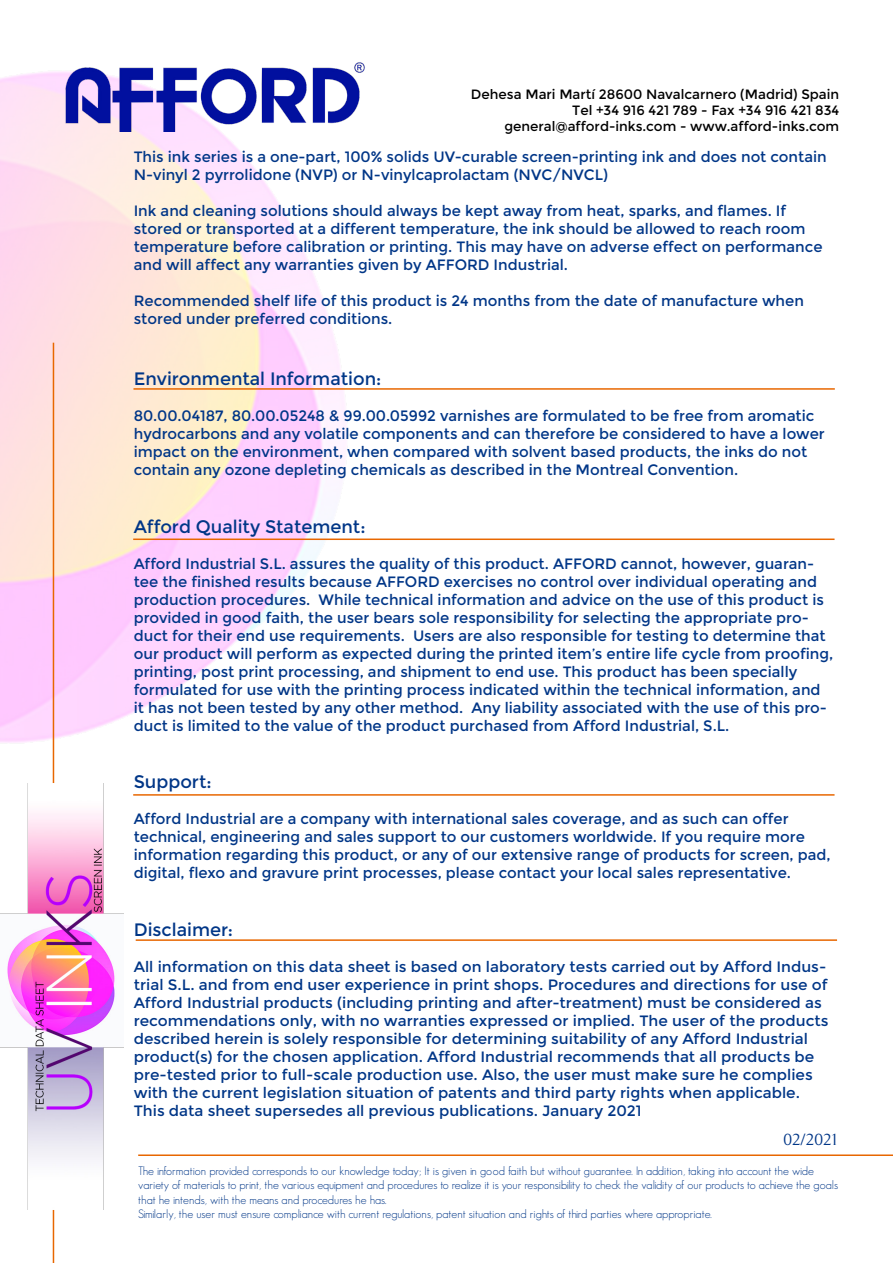
<style>
.page{position:relative;width:893px;height:1263px;background:#fff}
.page>*{position:absolute;margin:0;border:0;box-sizing:border-box;transform-origin:0 0}
.t1{font:18px "Montserrat";color:#003687}
.t2{font:16.5px "Timeless";color:#003687}
.t3{font:15px/18px "Montserrat";color:#003687}
.t4{font:13.5px/16.2px "Montserrat";color:#000;text-align:right}
.t5{font:300 12px/14.4px "Geosans";color:#003687}
</style>
<div class="page">
<img style="left:0;top:71px;width:346px;height:713px">
<img style="left:55px;top:62px;width:310px;height:69px">
<hr style="left:133px;top:388px;width:702px;height:2px;background:#e86700">
<hr style="left:133px;top:538px;width:701px;height:2px;background:#e86700">
<hr style="left:133px;top:794px;width:701px;height:2px;background:#e86700">
<hr style="left:53px;top:343px;width:1px;height:920px;background:#e86700">
<img style="left:0;top:784px;width:123px;height:425px">
<hr style="left:136px;top:939px;width:701px;height:2px;background:#e86700">
<hr style="left:138px;top:1154px;width:755px;height:2px;background:#e86700">
<p class="t4" style="left:471px;top:86px;width:370px">Dehesa Mari Martí 28600 Navalcarnero (Madrid) Spain<br>Tel +34 916 421 789 - Fax +34 916 421 834 general@afford-inks.com - www.afford-inks.com</p>
<p class="t3" style="left:134px;top:148px;width:694px">This ink series is a one-part, 100% solids UV-curable screen-printing ink and does not contain<br>N-vinyl‐2‐pyrrolidone (NVP) or N-vinylcaprolactam (NVC/NVCL)</p>
<p class="t3" style="left:134px;top:202px;width:690px">Ink and cleaning solutions should always be kept away from heat, sparks, and flames. If stored or transported at a different temperature, the ink should be allowed to reach room temperature before calibration or printing. This may have on adverse effect on performance and will affect any warranties given by AFFORD Industrial.</p>
<p class="t3" style="left:134px;top:292px;width:672px">Recommended shelf life of this product is 24 months from the date of manufacture when stored under preferred conditions.</p>
<p class="t1" style="left:134px;top:368px;width:249px">Environmental Information:</p>
<p class="t3" style="left:134px;top:407px;width:693px">80.00.04187, 80.00.05248 &amp; 99.00.05992 varnishes are formulated to be free from aromatic hydrocarbons and any volatile components and can therefore be considered to have a lower impact on the environment, when compared with solvent based products, the inks do not contain any ozone depleting chemicals as described in the Montreal Convention.</p>
<p class="t1" style="left:134px;top:516px;width:233px">Afford Quality Statement:</p>
<p class="t3" style="left:134px;top:555px;width:701px">Afford Industrial S.L. assures the quality of this product. AFFORD cannot, however, guaran&shy;tee the finished results because AFFORD exercises no control over individual operating and production procedures. While technical information and advice on the use of this product is provided in good faith, the user bears sole responsibility for selecting the appropriate pro&shy;duct for their end use requirements. Users are also responsible for testing to determine that our product will perform as expected during the printed item’s entire life cycle from proofing, printing, post print processing, and shipment to end use. This product has been specially formulated for use with the printing process indicated within the technical information, and it has not been tested by any other method. Any liability associated with the use of this pro&shy;duct is limited to the value of the product purchased from Afford Industrial, S.L.</p>
<p class="t1" style="left:134px;top:772px;width:79px">Support:</p>
<p class="t3" style="left:134px;top:810px;width:698px">Afford Industrial are a company with international sales coverage, and as such can offer technical, engineering and sales support to our customers worldwide. If you require more information regarding this product, or any of our extensive range of products for screen, pad, digital, flexo and gravure print processes, please contact your local sales representative.</p>
<p class="t1" style="left:134px;top:919px;width:101px">Disclaimer:</p>
<p class="t3" style="left:134px;top:958px;width:696px">All information on this data sheet is based on laboratory tests carried out by Afford Indus&shy;trial S.L. and from end user experience in print shops. Procedures and directions for use of Afford Industrial products (including printing and after-treatment) must be considered as recommendations only, with no warranties expressed or implied. The user of the products described herein is solely responsible for determining suitability of any Afford Industrial product(s) for the chosen application. Afford Industrial recommends that all products be pre-tested prior to full-scale production use. Also, the user must make sure he complies with the current legislation situation of patents and third party rights when applicable.<br>This data sheet supersedes all previous publications. January 2021</p>
<p class="t2" style="left:783px;top:1130px;width:57px">02/2021</p>
<p class="t5" style="left:138px;top:1164px;width:701px">The information provided corresponds to our knowledge today; It is given in good faith but without guarantee. In addition, taking into account the wide variety of materials to print, the various equipment and procedures to realize it is your responsibility to check the validity of our products to achieve the goals that he intends, with the means and procedures he has.<br>Similarly, the user must ensure compliance with current regulations, patent situation and rights of third parties where appropriate.</p>
</div>
